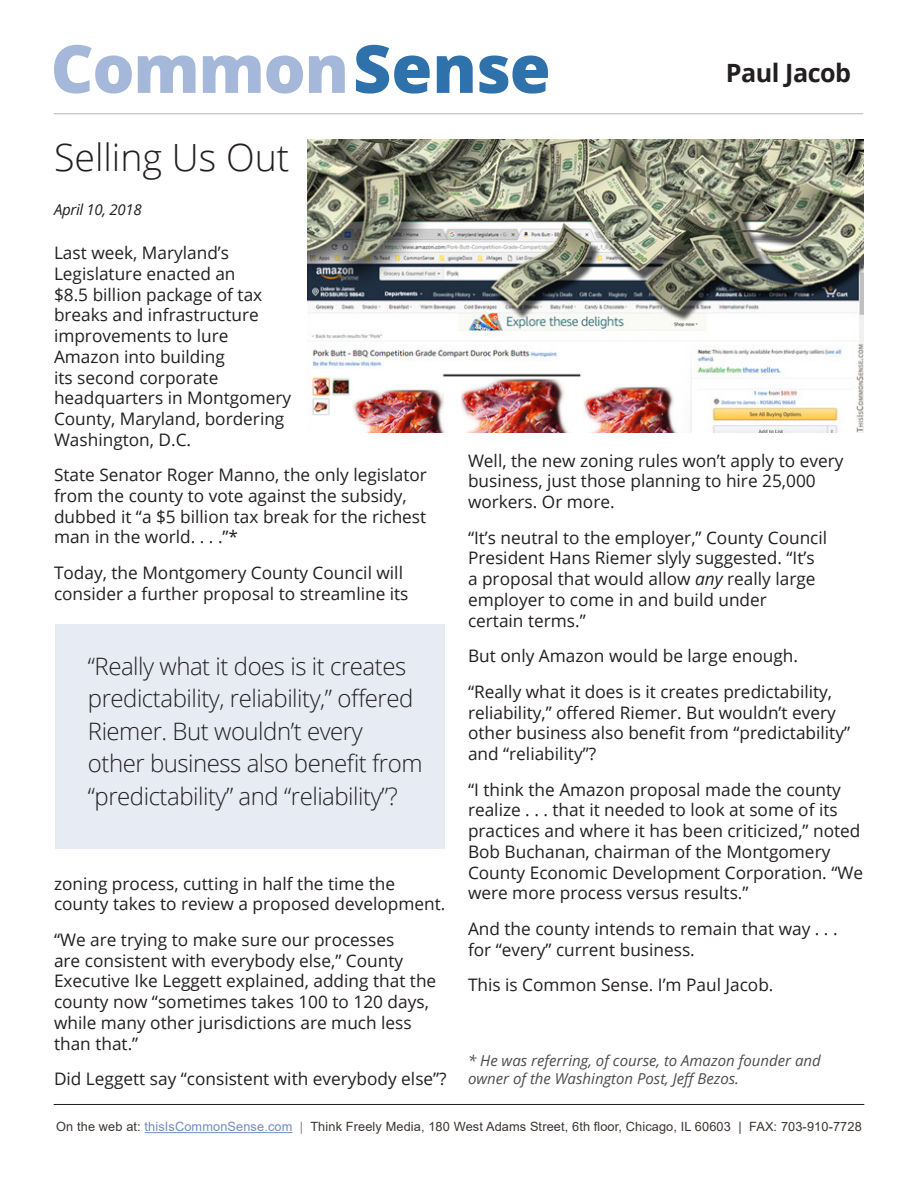
<style>
.page{position:relative;width:918px;height:1188px;background:#fff}
.page>*{position:absolute;margin:0;border:0;box-sizing:border-box;transform-origin:0 0}
.t1{font:800 66.45px "Open Sans";letter-spacing:-.02em;color:#a6b8d9}
.t2{font:300 37.5px "Open Sans";color:#231f20}
.t3{font:700 25.2px "Open Sans";letter-spacing:-.02em;color:#231f20}
.t4{font:300 24px/32.4px "Open Sans";letter-spacing:-.02em;color:#231f20}
.t5{font:17.25px/20.7px "Open Sans";color:#231f20}
.t6{font:italic 15px/18px "Open Sans";color:#4b4c4d}
.t7{font:italic 15px "Open Sans";letter-spacing:-.02em;color:#231f20}
.t8{font:12.75px "Arial";letter-spacing:.01em;color:#3b3532}
.s1{color:#2f71ab}
.s2{font-style:italic}
.s3{color:#738cbd}
.s4{color:#808285}
</style>
<div class="page">
<hr style="left:145px;top:1132px;width:148px;height:1px;background:#738cbd">
<img style="left:308px;top:139px;width:555px;height:293px">
<hr style="left:54px;top:1104px;width:810px;height:1px;background:#231f20">
<hr style="left:54px;top:114px;width:809px;height:1px;background:#b6b6b4">
<div style="left:55px;top:624px;width:390px;height:224px;background:#e7ebf4"></div>
<p class="t1" style="left:51px;top:18px;width:502px">Common<span class="s1">Sense</span></p>
<p class="t3" style="left:726px;top:55px;width:127px">Paul Jacob</p>
<p class="t2" style="left:54px;top:131px;width:237px">Selling Us Out</p>
<p class="t7" style="left:54px;top:199px;width:89px">April 10, 2018</p>
<p class="t5" style="left:54px;top:242px;width:239px">Last week, Maryland’s<br>Legislature enacted an<br>$8.5 billion package of tax breaks and infrastructure improvements to lure<br>Amazon into building<br>its second corporate headquarters in Montgomery<br>County, Maryland, bordering<br>Washington, D.C.</p>
<p class="t5" style="left:54px;top:464px;width:374px">State Senator Roger Manno, the only legislator from the county to vote against the subsidy, dubbed it “a $5 billion tax break for the richest man in the world. . . .”*</p>
<p class="t5" style="left:54px;top:562px;width:356px">Today, the Montgomery County Council will consider a further proposal to streamline its</p>
<p class="t5" style="left:468px;top:450px;width:377px">Well, the new zoning rules won’t apply to every business, just those planning to hire 25,000 workers. Or more.</p>
<p class="t5" style="left:468px;top:527px;width:361px">“It’s neutral to the employer,” County Council President Hans Riemer slyly suggested. “It’s a proposal that would allow <span class="s2">any</span> really large employer to come in and build under<br>certain terms.”</p>
<p class="t5" style="left:468px;top:645px;width:332px">But only Amazon would be large enough.</p>
<p class="t5" style="left:468px;top:681px;width:384px">“Really what it does is it creates predictability, reliability,” offered Riemer. But wouldn’t every other business also benefit from “predictability” and “reliability”?</p>
<p class="t5" style="left:468px;top:779px;width:397px">“I think the Amazon proposal made the county realize . . . that it needed to look at some of its practices and where it has been criticized,” noted Bob Buchanan, chairman of the Montgomery County Economic Development Corporation. “We were more process versus results.”</p>
<p class="t5" style="left:468px;top:918px;width:371px">And the county intends to remain that way . . . for “every” current business.</p>
<p class="t5" style="left:468px;top:974px;width:307px">This is Common Sense. I’m Paul Jacob.</p>
<p class="t4" style="left:88px;top:650px;width:336px">“Really what it does is it creates predictability, reliability,” offered Riemer. But wouldn’t every other business also benefit from “predictability” and “reliability”?</p>
<p class="t5" style="left:54px;top:873px;width:393px">zoning process, cutting in half the time the county takes to review a proposed development.</p>
<p class="t5" style="left:54px;top:929px;width:384px">“We are trying to make sure our processes<br>are consistent with everybody else,” County Executive Ike Leggett explained, adding that the county now “sometimes takes 100 to 120 days, while many other jurisdictions are much less than that.”</p>
<p class="t5" style="left:54px;top:1068px;width:394px">Did Leggett say “consistent with everybody else”?</p>
<p class="t6" style="left:468px;top:1051px;width:354px">* He was referring, of course, to Amazon founder and owner of the Washington Post, Jeff Bezos.</p>
<p class="t8" style="left:56px;top:1118px;width:807px">On the web at: <span class="s3">thisIsCommonSense.com</span> <span class="s4">|</span> Think Freely Media, 180 West Adams Street, 6th floor, Chicago, IL 60603 | FAX: 703-910-7728</p>
</div>
